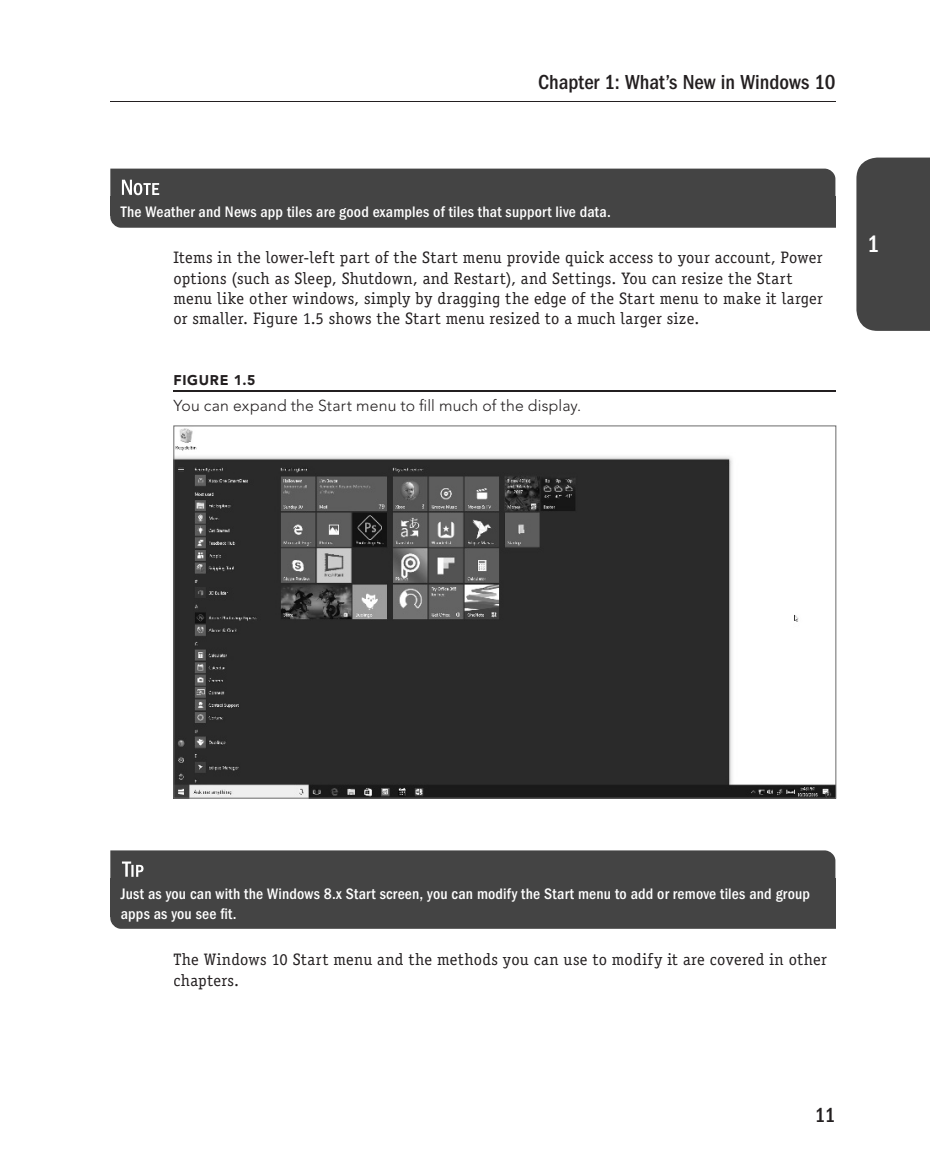
<style>
.page{position:relative;width:930px;height:1166px;background:#fff}
.page>*{position:absolute;margin:0;border:0;box-sizing:border-box;transform-origin:0 0}
.t1{font:500 condensed 24.5px "ITC Franklin Gothic Std";color:#fff}
.t2{font:500 condensed 21px "ITC Franklin Gothic Std";color:#231f20}
.t3{font:16.62px/20.1px "Officina Serif Std";letter-spacing:.015em;color:#231f20}
.t4{font:500 condensed 15.75px/20.1px "ITC Franklin Gothic Std";letter-spacing:.01em;color:#fff}
.t5{font:300 15.75px "Avenir LT Std";letter-spacing:.01em;color:#231f20}
.t6{font:900 14px "Avenir LT Std";letter-spacing:.055em;color:#231f20}
</style>
<div class="page">
<hr style="left:110px;top:102px;width:725px;height:1px;background:#231f20">
<div style="left:856px;top:158px;width:73px;height:173px;background:#444"></div>
<div style="left:110px;top:196px;width:725px;height:31px;background:#444"></div>
<hr style="left:173px;top:390px;width:662px;height:2px;background:#231f20">
<img style="left:175px;top:428px;width:659px;height:368px">
<div style="left:110px;top:877px;width:725px;height:52px;background:#444"></div>
<div style="left:110px;top:169px;width:725px;height:27px;background:#444"></div>
<svg style="left:110px;top:212px;width:726px;height:16px"></svg>
<div style="left:110px;top:850px;width:725px;height:28px;background:#444"></div>
<svg style="left:110px;top:913px;width:726px;height:16px"></svg>
<p class="t2" style="left:538px;top:74px;width:299px">Chapter 1: What’s New in Windows 10</p>
<p class="t4" style="left:121px;top:203px;width:491px">The Weather and News app tiles are good examples of tiles that support live data.</p>
<p class="t3" style="left:173px;top:249px;width:651px">Items in the lower-left part of the Start menu provide quick access to your account, Power options (such as Sleep, Shutdown, and Restart), and Settings. You can resize the Start menu like other windows, simply by dragging the edge of the Start menu to make it larger or smaller. Figure 1.5 shows the Start menu resized to a much larger size.</p>
<p class="t6" style="left:173px;top:374px;width:84px">FIGURE 1.5</p>
<p class="t5" style="left:173px;top:399px;width:409px">You can expand the Start menu to fill much of the display.</p>
<h1 class="t1" style="left:866px;top:236px;width:14px">1</h1>
<p class="t4" style="left:121px;top:884px;width:690px">Just as you can with the Windows 8.x Start screen, you can modify the Start menu to add or remove tiles and group apps as you see fit.</p>
<p class="t3" style="left:173px;top:951px;width:655px">The Windows 10 Start menu and the methods you can use to modify it are covered in other chapters.</p>
<p class="t2" style="left:814px;top:1107px;width:22px">11</p>
</div>
